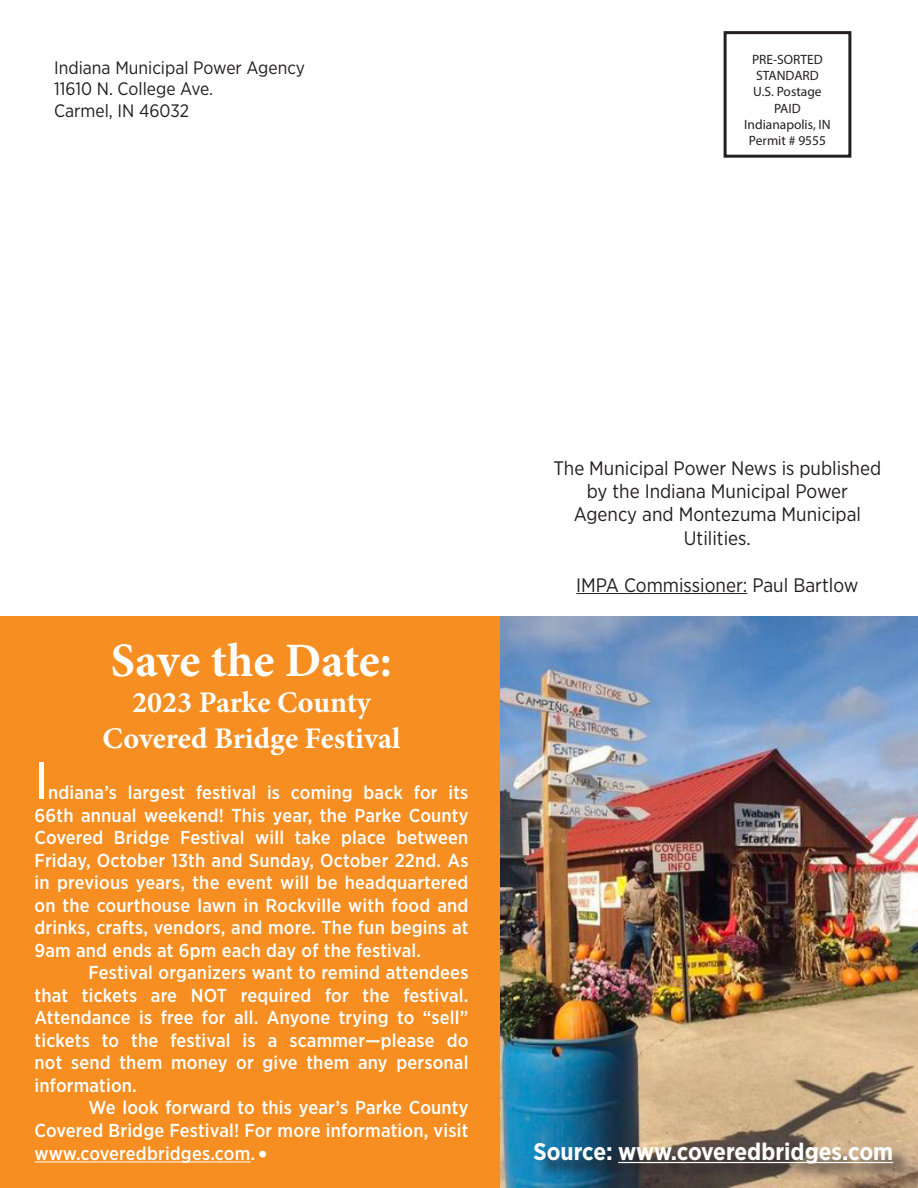
<style>
.page{position:relative;width:918px;height:1188px;background:#fff}
.page>*{position:absolute;margin:0;border:0;box-sizing:border-box;transform-origin:0 0}
.t1{font:54px "Myriad Pro";color:#fff}
.t2{font:700 48px "Minion Pro";color:#fff}
.t3{font:700 30px "Minion Pro";color:#fff}
.t4{font:700 24px "Gotham Narrow";color:#fff}
.t5{font:19.5px/23.4px "Gotham Narrow";color:#231f20;text-align:center}
.t6{font:500 18.75px/22.5px "Gotham Narrow";letter-spacing:.01em;color:#fff;text-align:justify}
.t7{font:18px/21.6px "Gotham Narrow";color:#231f20}
.t8{font:13.5px/16.2px "Myriad Pro";color:#231f20;text-align:center}
</style>
<div class="page">
<div style="left:724px;top:31px;width:127px;height:127px;border:3px solid #231f20"></div>
<hr style="left:576px;top:593px;width:171px;height:1px;background:#231f20">
<div style="left:0;top:617px;width:918px;height:571px;background:#f68e21"></div>
<div style="left:259px;top:1151px;width:7px;height:7px;background:#fff;border-radius:50%"></div>
<hr style="left:35px;top:1161px;width:216px;height:1px;background:#fff">
<img style="left:500px;top:617px;width:418px;height:571px">
<div style="left:537px;top:1145px;width:374px;height:37px;background:#231f20;opacity:.75"></div>
<hr style="left:618px;top:1162px;width:275px;height:1px;background:#fff">
<p class="t7" style="left:54px;top:56px;width:252px">Indiana Municipal Power Agency<br>11610 N. College Ave.<br>Carmel, IN 46032</p>
<p class="t8" style="left:744px;top:51px;width:88px">PRE-SORTED<br>STANDARD<br>U.S. Postage<br>PAID<br>Indianapolis, IN<br>Permit # 9555</p>
<p class="t2" style="left:111px;top:627px;width:283px">Save the Date:</p>
<p class="t3" style="left:132px;top:681px;width:240px">2023 Parke County</p>
<p class="t3" style="left:102px;top:717px;width:300px">Covered Bridge Festival</p>
<p class="t1" style="left:35px;top:748px;width:14px">I</p>
<p class="t6" style="left:35px;top:781px;width:435px;text-indent:13px">ndiana’s largest festival is coming back for its 66th annual weekend! This year, the Parke County Covered Bridge Festival will take place between Friday, October 13th and Sunday, October 22nd. As in previous years, the event will be headquartered on the courthouse lawn in Rockville with food and drinks, crafts, vendors, and more. The fun begins at 9am and ends at 6pm each day of the festival.</p>
<p class="t6" style="left:35px;top:961px;width:435px;text-indent:54px">Festival organizers want to remind attendees that tickets are NOT required for the festival.<br>Attendance is free for all. Anyone trying to “sell” tickets to the festival is a scammer—please do not send them money or give them any personal information.</p>
<p class="t6" style="left:35px;top:1096px;width:435px;line-height:23px;text-indent:54px">We look forward to this year’s Parke County Covered Bridge Festival! For more information, visit www.coveredbridges.com.</p>
<p class="t5" style="left:554px;top:456px;width:329px">The Municipal Power News is published by the Indiana Municipal Power<br>Agency and Montezuma Municipal<br>Utilities.</p>
<p class="t5" style="left:576px;top:573px;width:284px">IMPA Commissioner: Paul Bartlow</p>
<p class="t4" style="left:533px;top:1136px;width:361px">Source: www.coveredbridges.com</p>
</div>
